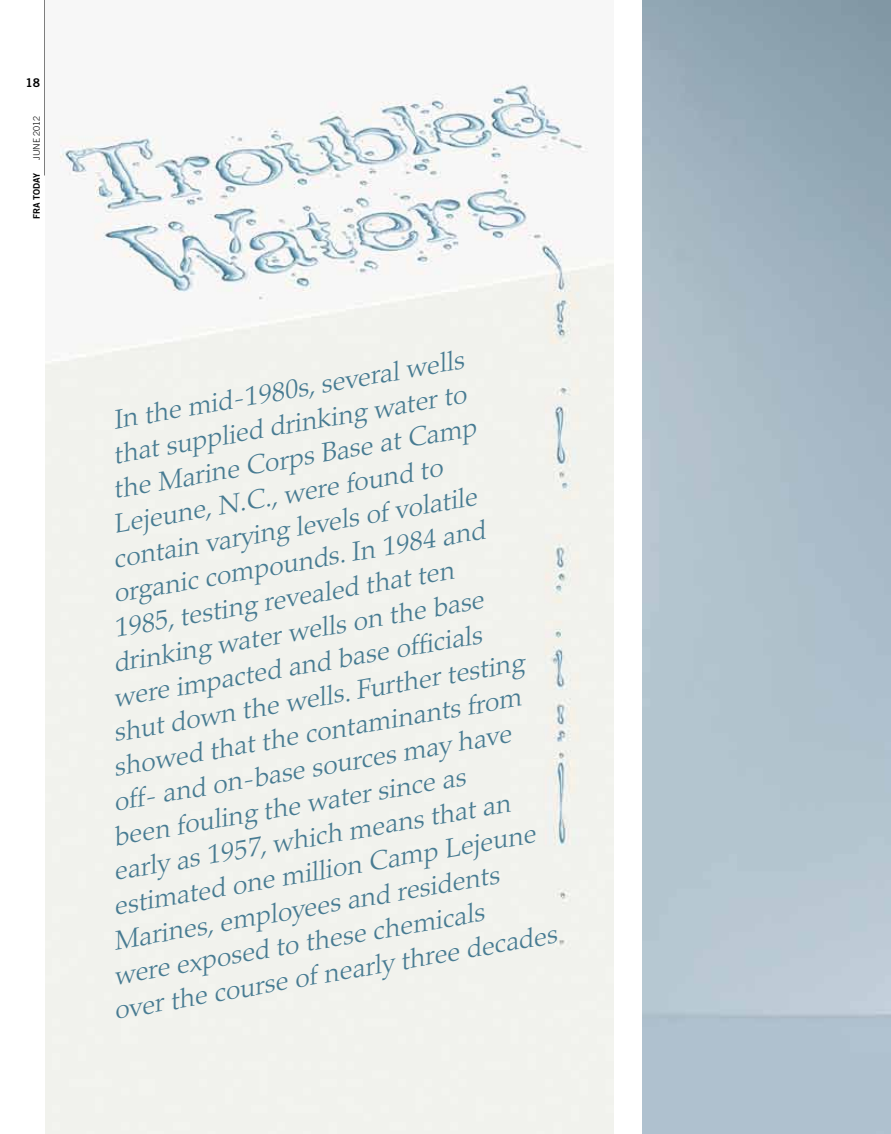
<style>
.page{position:relative;width:891px;height:1134px;background:#fff}
.page>*{position:absolute;margin:0;border:0;box-sizing:border-box;transform-origin:0 0}
.t1{font:italic 300 26.85px "Palatino";color:#477b92}
.t2{font:12px "Trade Gothic Bold Two";color:#000}
.t3{font:9px "Trade Gothic Bold Two";color:#000}
.t4{font:300 9px "Trade Gothic";color:#000}
</style>
<div class="page">
<img style="left:45px;top:84px;width:568px;height:1050px">
<p class="t2" style="left:25px;top:76px;width:16px">18</p>
<p class="t4" style="left:31px;top:160px;width:46px;rotate:-90deg">June 2012</p>
<p class="t3" style="left:31px;top:219px;width:48px;rotate:-90deg">FRA Today</p>
<p class="t1" style="left:111px;top:405px;width:357px;rotate:-10deg">In the mid-1980s, several wells</p>
<p class="t1" style="left:111px;top:440px;width:360px;rotate:-10deg">that supplied drinking water to</p>
<p class="t1" style="left:111px;top:474px;width:370px;rotate:-10deg">the Marine Corps Base at Camp</p>
<p class="t1" style="left:111px;top:509px;width:335px;rotate:-10deg">Lejeune, N.C., were found to</p>
<p class="t1" style="left:111px;top:544px;width:370px;rotate:-10deg">contain varying levels of volatile</p>
<p class="t1" style="left:111px;top:579px;width:378px;rotate:-10deg">organic compounds. In 1984 and</p>
<p class="t1" style="left:111px;top:613px;width:347px;rotate:-10deg">1985, testing revealed that ten</p>
<p class="t1" style="left:111px;top:648px;width:377px;rotate:-10deg">drinking water wells on the base</p>
<p class="t1" style="left:111px;top:683px;width:375px;rotate:-10deg">were impacted and base offi cials</p>
<p class="t1" style="left:111px;top:718px;width:418px;rotate:-10deg">shut down the wells. Further testing</p>
<p class="t1" style="left:111px;top:752px;width:415px;rotate:-10deg">showed that the contaminants from</p>
<p class="t1" style="left:111px;top:787px;width:404px;rotate:-10deg">off- and on-base sources may have</p>
<p class="t1" style="left:111px;top:822px;width:358px;rotate:-10deg">been fouling the water since as</p>
<p class="t1" style="left:111px;top:857px;width:404px;rotate:-10deg">early as 1957, which means that an</p>
<p class="t1" style="left:111px;top:891px;width:429px;rotate:-10deg">estimated one million Camp Lejeune</p>
<p class="t1" style="left:111px;top:926px;width:392px;rotate:-10deg">Marines, employees and residents</p>
<p class="t1" style="left:111px;top:961px;width:377px;rotate:-10deg">were exposed to these chemicals</p>
<p class="t1" style="left:111px;top:996px;width:451px;rotate:-10deg">over the course of nearly three decades</p>
</div>
